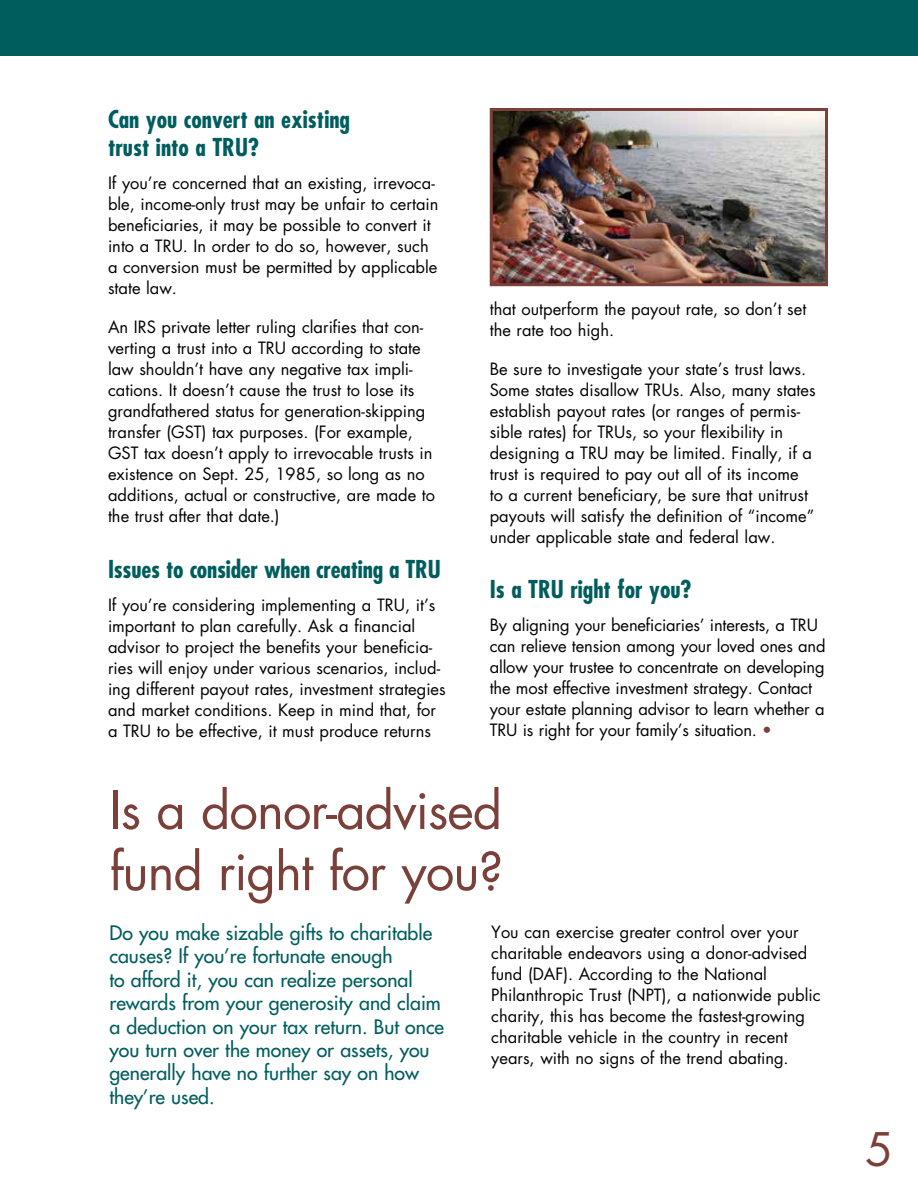
<style>
.page{position:relative;width:918px;height:1188px;background:#fff}
.page>*{position:absolute;margin:0;border:0;box-sizing:border-box;transform-origin:0 0}
.t1{font:51px/61.2px "Futura Std";letter-spacing:-.02em;color:#7b4039}
.t2{font:45px "Futura Std";color:#7b4039}
.t3{font:700 condensed 24px/28.5px "Futura Std";color:#005d5e}
.t4{font:500 19.5px/23.4px "Futura Std";color:#005d5e}
.t5{font:16.5px/21px "Futura Std";color:#000}
.s1{color:#7b4039}
</style>
<div class="page">
<div style="left:0;top:0;width:918px;height:55px;background:#005d5e"></div>
<img style="left:494px;top:112px;width:330px;height:170px">
<div style="left:490px;top:108px;width:338px;height:178px;border:3px solid #7b4039"></div>
<h3 class="t3" style="left:108px;top:105px;width:244px">Can you convert an existing trust into a TRU?</h3>
<p class="t5" style="left:108px;top:173px;width:332px">If you’re concerned that an existing, irrevoca&shy;ble, income-only trust may be unfair to certain beneficiaries, it may be possible to convert it into a TRU. In order to do so, however, such a conversion must be permitted by applicable state law.</p>
<p class="t5" style="left:108px;top:317px;width:319px">An IRS private letter ruling clarifies that con&shy;verting a trust into a TRU according to state law shouldn’t have any negative tax impli&shy;cations. It doesn’t cause the trust to lose its grandfathered status for generation-skipping transfer (GST) tax purposes. (For example, GST</p>
<p class="t5" style="left:108px;top:443px;width:329px;text-indent:36px">tax doesn’t apply to irrevocable trusts in existence on Sept. 25, 1985, so long as no additions, actual or constructive, are made to the trust after that date.)</p>
<h3 class="t3" style="left:108px;top:555px;width:334px">Issues to consider when creating a TRU</h3>
<p class="t5" style="left:108px;top:594px;width:339px">If you’re considering implementing a TRU, it’s important to plan carefully. Ask a financial advisor to project the benefits your beneficia&shy;ries will enjoy under various scenarios, includ&shy;ing different payout rates, investment strategies and market conditions. Keep in mind that, for a TRU to be effective, it must produce returns</p>
<p class="t5" style="left:490px;top:298px;width:318px">that outperform the payout rate, so don’t set the rate too high.</p>
<p class="t5" style="left:490px;top:358px;width:327px">Be sure to investigate your state’s trust laws.<br>Some states disallow TRUs. Also, many states establish payout rates (or ranges of permis&shy;sible rates) for TRUs, so your flexibility in designing a TRU may be limited. Finally, if a trust is required to pay out all of its income to a current beneficiary, be sure that unitrust payouts will satisfy the definition of “income” under applicable state and federal law.</p>
<h3 class="t3" style="left:490px;top:575px;width:203px">Is a TRU right for you?</h3>
<p class="t5" style="left:490px;top:615px;width:337px">By aligning your beneficiaries’ interests, a TRU can relieve tension among your loved ones and allow your trustee to concentrate on developing the most effective investment strategy. Contact your estate planning advisor to learn whether a TRU is right for your family’s situation. <span class="s1">•</span></p>
<h1 class="t1" style="left:110px;top:780px;width:395px">Is a donor-advised fund right for you?</h1>
<p class="t4" style="left:110px;top:921px;width:336px">Do you make sizable gifts to charitable causes? If you’re fortunate enough<br>to afford it, you can realize personal rewards from your generosity and claim a deduction on your tax return. But once you turn over the money or assets, you generally have no further say on how they’re used.</p>
<p class="t5" style="left:491px;top:921px;width:331px">You can exercise greater control over your charitable endeavors using a donor-advised fund (DAF). According to the National Philanthropic Trust (N PT), a nationwide public charity, this has become the fastest-growing charitable vehicle in the country in recent years, with no signs of the trend abating.</p>
<h2 class="t2" style="left:865px;top:1120px;width:29px">5</h2>
</div>
